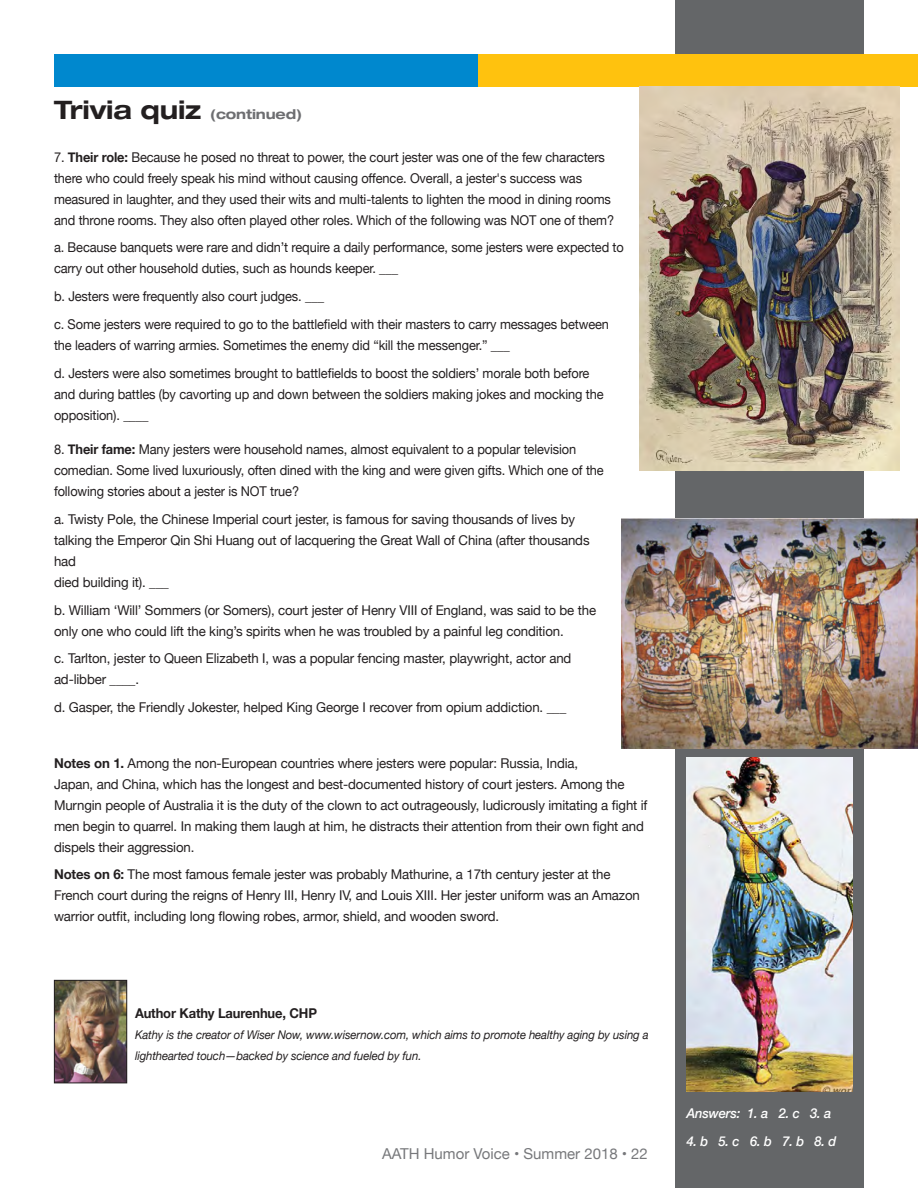
<style>
.page{position:relative;width:918px;height:1188px;background:#fff}
.page>*{position:absolute;margin:0;border:0;box-sizing:border-box;transform-origin:0 0}
.t1{font:15px "Helvetica Neue";color:#77787b}
.t2{font:13.5px/21px "Helvetica Neue";letter-spacing:-.01em;color:#231f20}
.t3{font:13.5px/21px "Helvetica Neue";letter-spacing:-.01em;color:#231f20;scale:.95 1}
.t4{font:italic 500 13.5px "Helvetica Neue";letter-spacing:-.01em;color:#fff;scale:.96 1}
.t5{font:700 13.5px "Helvetica Neue";letter-spacing:-.01em;color:#231f20;scale:.96 1}
.t6{font:700 expanded 13.5px "Helvetica Neue";letter-spacing:-.01em;color:#6d6e71}
.t7{font:italic 12px/21px "Helvetica Neue";letter-spacing:-.01em;color:#231f20;scale:.95 1}
.s1{font-size:25.5px;color:#231f20}
.s2{font-weight:700}
</style>
<div class="page">
<div style="left:675px;top:0;width:189px;height:1188px;background:#646668"></div>
<div style="left:54px;top:54px;width:424px;height:32px;background:#0088ce"></div>
<img style="left:56px;top:982px;width:69px;height:99px">
<div style="left:54px;top:980px;width:73px;height:103px;border:1px solid #231f20"></div>
<div style="left:478px;top:54px;width:440px;height:32px;background:#ffc20e"></div>
<img style="left:621px;top:518px;width:297px;height:231px">
<img style="left:639px;top:86px;width:261px;height:385px">
<img style="left:686px;top:757px;width:167px;height:335px">
<p class="t6" style="left:54px;top:106px;width:250px"><span class="s1">Trivia quiz</span> (continued)</p>
<p class="t3" style="left:54px;top:147px;width:591px">7. <span class="s2">Their role:</span> Because he posed no threat to power, the court jester was one of the few characters there who could freely speak his mind without causing offence. Overall, a jester's success was measured in laughter, and they used their wits and multi-talents to lighten the mood in dining rooms and throne rooms. They also often played other roles. Which of the following was NOT one of them?</p>
<p class="t3" style="left:54px;top:238px;width:601px">a. Because banquets were rare and didn’t require a daily performance, some jesters were expected to carry out other household duties, such as hounds keeper. ___</p>
<p class="t3" style="left:54px;top:283px;width:586px;line-height:27.8px">b. Jesters were frequently also court judges. ___<br>c. Some jesters were required to go to the battlefield with their masters to carry messages between</p>
<p class="t3" style="left:54px;top:332px;width:565px;line-height:27.8px">the leaders of warring armies. Sometimes the enemy did “kill the messenger.” ___<br>d. Jesters were also sometimes brought to battlefields to boost the soldiers’ morale both before</p>
<p class="t3" style="left:54px;top:384px;width:580px">and during battles (by cavorting up and down between the soldiers making jokes and mocking the opposition). ____</p>
<p class="t3" style="left:54px;top:440px;width:580px">8. <span class="s2">Their fame:</span> Many jesters were household names, almost equivalent to a popular television comedian. Some lived luxuriously, often dined with the king and were given gifts. Which one of the following stories about a jester is NOT true?</p>
<p class="t2" style="left:54px;top:509px;width:537px">a. Twisty Pole, the Chinese Imperial court jester, is famous for saving thousands of lives by talking the Emperor Qin Shi Huang out of lacquering the Great Wall of China (after thousands had<br>died building it). ___</p>
<p class="t2" style="left:54px;top:600px;width:544px">b. William ‘Will’ Sommers (or Somers), court jester of Henry VIII of England, was said to be the only one who could lift the king’s spirits when he was troubled by a painful leg condition.</p>
<p class="t2" style="left:54px;top:649px;width:519px">c. Tarlton, jester to Queen Elizabeth I, was a popular fencing master, playwright, actor and ad-libber ____.</p>
<p class="t2" style="left:54px;top:698px;width:514px">d. Gasper, the Friendly Jokester, helped King George I recover from opium addiction. ___</p>
<p class="t2" style="left:54px;top:753px;width:595px"><span class="s2">Notes on 1.</span> Among the non-European countries where jesters were popular: Russia, India,<br>Japan, and China, which has the longest and best-documented history of court jesters. Among the Murngin people of Australia it is the duty of the clown to act outrageously, ludicrously imitating a fight if men begin to quarrel. In making them laugh at him, he distracts their attention from their own fight and dispels their aggression.</p>
<p class="t2" style="left:54px;top:865px;width:587px"><span class="s2">Notes on 6:</span> The most famous female jester was probably Mathurine, a 17th century jester at the<br>French court during the reigns of Henry III, Henry IV, and Louis XIII. Her jester uniform was an Amazon warrior outfit, including long flowing robes, armor, shield, and wooden sword.</p>
<p class="t5" style="left:135px;top:1002px;width:191px">Author Kathy Laurenhue, CHP</p>
<p class="t7" style="left:135px;top:1025px;width:542px">Kathy is the creator of Wiser Now, www.wisernow.com, which aims to promote healthy aging by using a lighthearted touch—backed by science and fueled by fun.</p>
<p class="t1" style="left:382px;top:1143px;width:267px">AATH Humor Voice • Summer 2018 • 22</p>
<p class="t4" style="left:686px;top:1102px;width:153px">Answers: 1. a 2. c 3. a</p>
<p class="t4" style="left:686px;top:1130px;width:158px">4. b 5. c 6. b 7. b 8. d</p>
</div>
